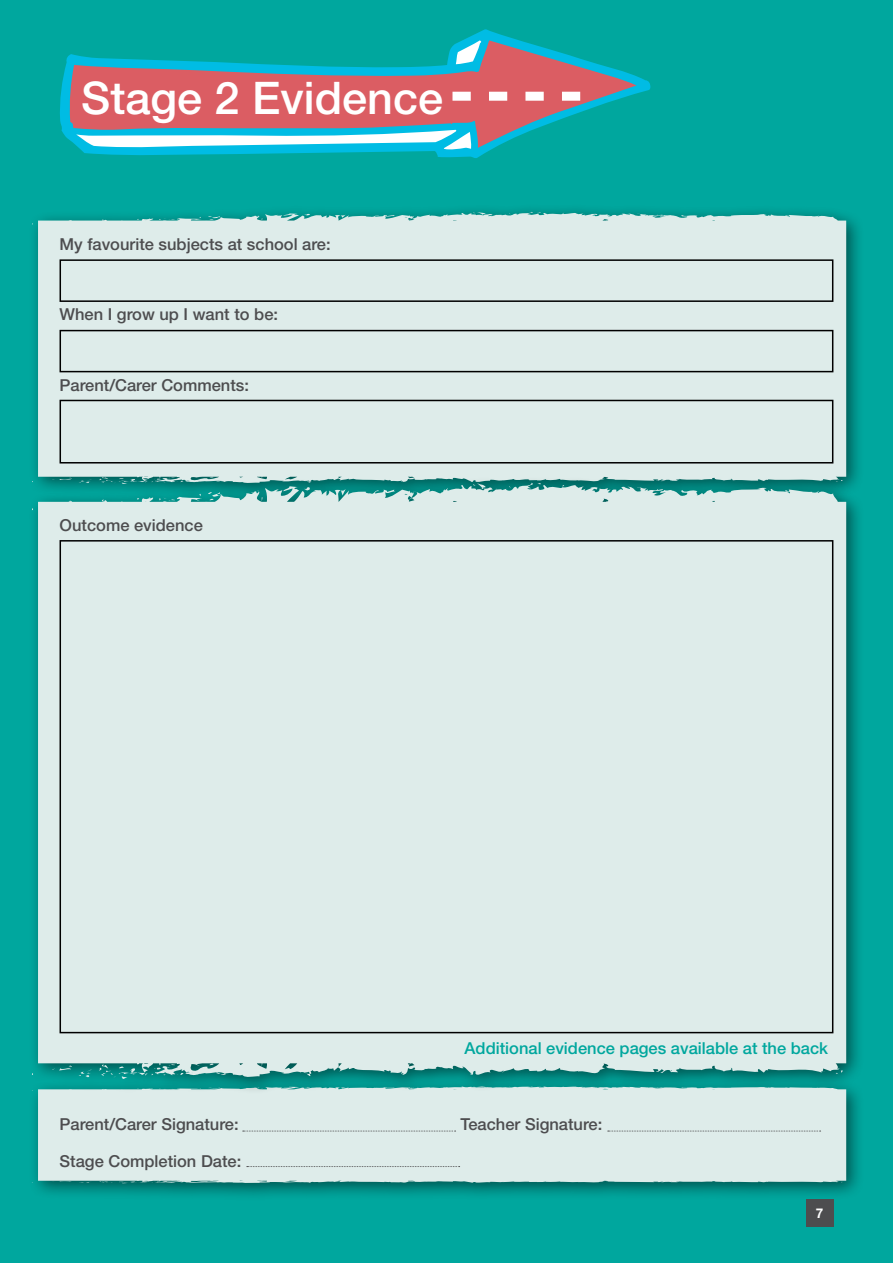
<style>
.page{position:relative;width:893px;height:1263px;background:#00a79e}
.page>*{position:absolute;margin:0;border:0;box-sizing:border-box;transform-origin:0 0}
.t1{font:500 45px "Helvetica Neue LT Std";color:#fff}
.t2{font:500 16.5px "Helvetica Neue LT Std";color:#4d4d4f}
.t3{font:500 16.5px "Helvetica Neue LT Std";color:#00a79e}
.t4{font:700 13.5px "Helvetica Neue LT Std";color:#fff}
</style>
<div class="page">
<div style="left:28px;top:1077px;width:837px;height:124px;background:#000;opacity:.5"></div>
<div style="left:32px;top:1096px;width:814px;height:87px;background:#deecea"></div>
<div style="left:28px;top:203px;width:837px;height:298px;background:#000;opacity:.5"></div>
<div style="left:32px;top:212px;width:814px;height:263px;background:#deecea"></div>
<div style="left:25px;top:475px;width:840px;height:621px;background:#000;opacity:.5"></div>
<div style="left:32px;top:483px;width:814px;height:596px;background:#deecea"></div>
<svg style="left:60px;top:29px;width:591px;height:129px"></svg>
<svg style="left:69px;top:40px;width:567px;height:108px;fill:#db5d63"></svg>
<svg style="left:456px;top:40px;width:26px;height:24px"></svg>
<svg style="left:76px;top:130px;width:395px;height:20px;background:#7bdcf0"></svg>
<svg style="left:452px;top:92px;width:128px;height:9px"></svg>
<svg style="left:243px;top:1131px;width:213px;height:1px"></svg>
<svg style="left:608px;top:1131px;width:213px;height:1px"></svg>
<svg style="left:247px;top:1166px;width:213px;height:1px"></svg>
<div style="left:60px;top:259px;width:773px;height:43px;border:2px solid #000"></div>
<div style="left:60px;top:330px;width:773px;height:42px;border:2px solid #000"></div>
<div style="left:60px;top:400px;width:773px;height:63px;border:2px solid #000"></div>
<div style="left:806px;top:1199px;width:27px;height:27px;background:#4d4d4f"></div>
<h1 class="t1" style="left:81px;top:71px;width:363px">Stage 2 Evidence</h1>
<p class="t2" style="left:60px;top:234px;width:273px">My favourite subjects at school are:</p>
<p class="t2" style="left:60px;top:305px;width:220px">When I grow up I want to be:</p>
<p class="t2" style="left:60px;top:375px;width:191px">Parent/Carer Comments:</p>
<p class="t2" style="left:60px;top:515px;width:145px">Outcome evidence</p>
<p class="t3" style="left:465px;top:1038px;width:365px">Additional evidence pages available at the back</p>
<p class="t2" style="left:60px;top:1115px;width:181px">Parent/Carer Signature:</p>
<p class="t2" style="left:460px;top:1115px;width:143px">Teacher Signature:</p>
<p class="t2" style="left:60px;top:1151px;width:183px">Stage Completion Date:</p>
<p class="t4" style="left:816px;top:1204px;width:9px">7</p>
</div>
